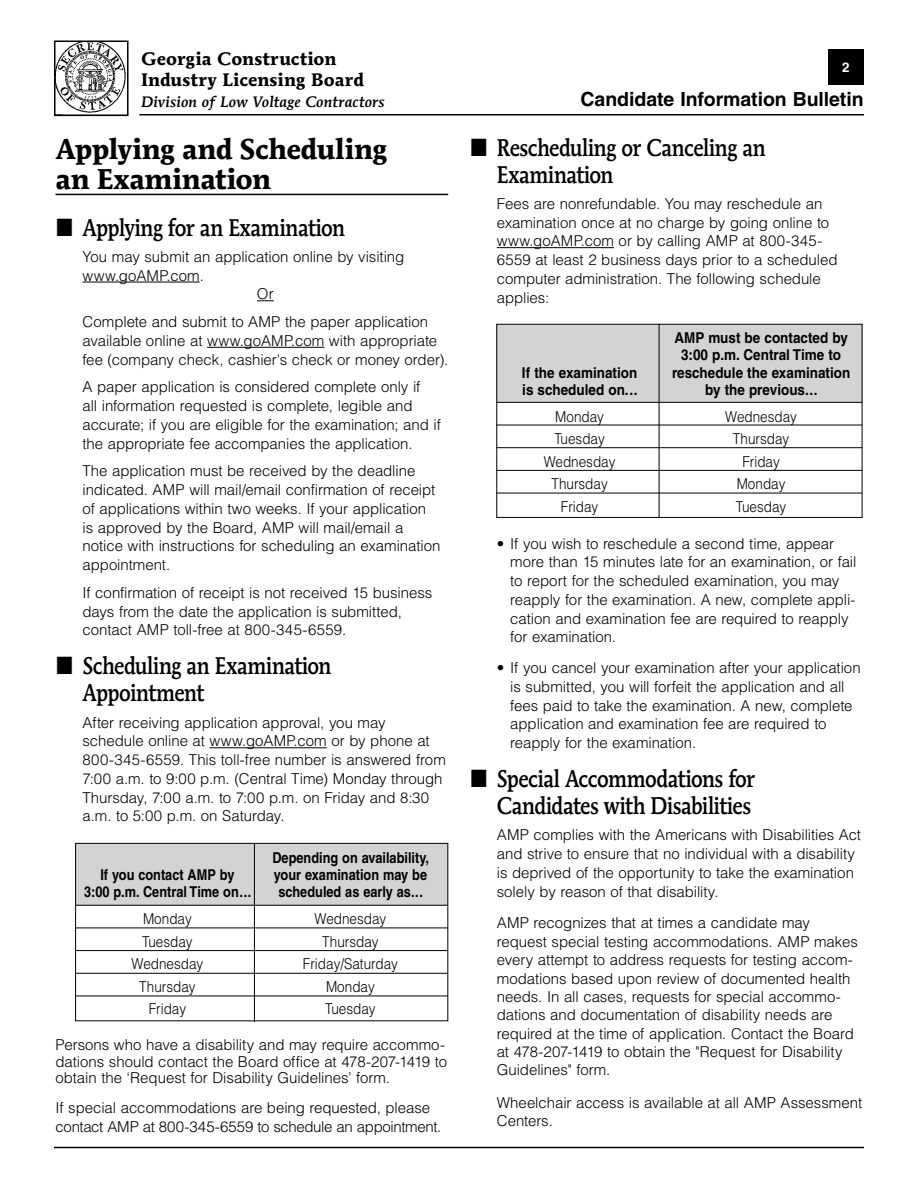
<style>
.page{position:relative;width:918px;height:1188px;background:#fff}
.page>*{position:absolute;margin:0;border:0;box-sizing:border-box;transform-origin:0 0}
.t1{font:700 28.5px/30px "Mendoza Roman";letter-spacing:-.02em;color:#000}
.t2{font:500 24px/27px "Mendoza Roman";letter-spacing:-.02em;color:#000;scale:.85 1}
.t3{font:700 19.5px "Helvetica";letter-spacing:-.005em;color:#000}
.t4{font:700 18px/21px "Mendoza Roman";letter-spacing:.005em;color:#000}
.t5{font:300 15px/18.8px "Helvetica";letter-spacing:-.005em;color:#000}
.t6{font:300 15px "Helvetica";letter-spacing:-.005em;color:#000;scale:.9 1}
.t7{font:700 15px/17.2px "Helvetica";color:#000;text-align:center;scale:.9 1}
.t8{font:700 15px "Helvetica";color:#000;scale:.85 1}
.t9{font:italic 500 15px "Mendoza Roman";letter-spacing:.005em;color:#000}
.t10{font:700 13.5px "Helvetica";color:#fff}
</style>
<div class="page">
<img style="left:57px;top:43px;width:69px;height:70px">
<div style="left:54px;top:40px;width:75px;height:76px;border:2px solid #000"></div>
<hr style="left:140px;top:114px;width:724px;height:2px;background:#000">
<div style="left:828px;top:49px;width:36px;height:36px;background:#000"></div>
<hr style="left:54px;top:1147px;width:810px;height:1px;background:#000">
<hr style="left:56px;top:194px;width:392px;height:1px;background:#000">
<hr style="left:82px;top:282px;width:118px;height:1px;background:#000">
<svg style="left:257px;top:300px;width:17px;height:1px"></svg>
<hr style="left:207px;top:347px;width:117px;height:1px;background:#000">
<hr style="left:210px;top:747px;width:117px;height:1px;background:#000">
<div style="left:75px;top:843px;width:373px;height:62px;background:#d1d3d4"></div>
<div style="left:75px;top:843px;width:373px;height:178px;border:1px solid #000"></div>
<hr style="left:75px;top:905px;width:373px;height:1px;background:#000">
<hr style="left:75px;top:928px;width:373px;height:1px;background:#000">
<hr style="left:75px;top:950px;width:373px;height:1px;background:#000">
<hr style="left:75px;top:973px;width:373px;height:1px;background:#000">
<hr style="left:75px;top:996px;width:373px;height:1px;background:#000">
<hr style="left:254px;top:844px;width:1px;height:178px;background:#000">
<hr style="left:497px;top:247px;width:117px;height:1px;background:#000">
<div style="left:496px;top:324px;width:366px;height:78px;background:#d1d3d4"></div>
<div style="left:496px;top:324px;width:366px;height:194px;border:1px solid #000"></div>
<hr style="left:496px;top:402px;width:366px;height:1px;background:#000">
<hr style="left:496px;top:425px;width:366px;height:1px;background:#000">
<hr style="left:496px;top:447px;width:366px;height:1px;background:#000">
<hr style="left:496px;top:470px;width:366px;height:1px;background:#000">
<hr style="left:496px;top:493px;width:366px;height:1px;background:#000">
<hr style="left:659px;top:324px;width:1px;height:193px;background:#000">
<p class="t4" style="left:141px;top:48px;width:225px">Georgia Construction<br>Industry Licensing Board</p>
<p class="t9" style="left:141px;top:92px;width:245px">Division of Low Voltage Contractors</p>
<h3 class="t3" style="left:581px;top:88px;width:285px">Candidate Information Bulletin</h3>
<p class="t10" style="left:842px;top:59px;width:9px">2</p>
<h1 class="t1" style="left:56px;top:134px;width:334px">Applying and Scheduling an Examination</h1>
<h2 class="t2" style="left:83px;top:214px;width:310px">Applying for an Examination</h2>
<p class="t5" style="left:82px;top:247px;width:323px">You may submit an application online by visiting</p>
<p class="t5" style="left:82px;top:266px;width:120px">www.goAMP.com.</p>
<p class="t5" style="left:257px;top:284px;width:18px">Or</p>
<p class="t5" style="left:82px;top:312px;width:364px">Complete and submit to AMP the paper application available online at www.goAMP.com with appropriate fee (company check, cashier’s check or money order).</p>
<p class="t5" style="left:82px;top:377px;width:360px">A paper application is considered complete only if<br>all information requested is complete, legible and accurate; if you are eligible for the examination; and if the appropriate fee accompanies the application.</p>
<p class="t5" style="left:82px;top:461px;width:360px">The application must be received by the deadline indicated. AMP will mail/email confirmation of receipt of applications within two weeks. If your application is approved by the Board, AMP will mail/email a notice with instructions for scheduling an examination appointment.</p>
<p class="t5" style="left:82px;top:583px;width:352px">If confirmation of receipt is not received 15 business days from the date the application is submitted, contact AMP toll-free at 800-345-6559.</p>
<h2 class="t2" style="left:83px;top:652px;width:294px">Scheduling an Examination<br>Appointment</h2>
<p class="t5" style="left:82px;top:713px;width:365px">After receiving application approval, you may schedule online at www.goAMP.com or by phone at 800-345-6559. This toll-free number is answered from 7:00 a. m. to 9:00 p. m. (Central Time) Monday through Thursday, 7:00 a. m. to 7:00 p. m. on Friday and 8:30<br>a. m. to 5:00 p. m. on Saturday.</p>
<p class="t8" style="left:272px;top:848px;width:186px">Depending on availability,</p>
<p class="t8" style="left:100px;top:866px;width:159px">If you contact AMP by</p>
<p class="t8" style="left:274px;top:866px;width:182px">your examination may be</p>
<p class="t8" style="left:84px;top:883px;width:198px">3:00 p.m. Central Time on...</p>
<p class="t8" style="left:278px;top:883px;width:171px">scheduled as early as...</p>
<p class="t6" style="left:143px;top:910px;width:56px">Monday</p>
<p class="t6" style="left:315px;top:910px;width:81px">Wednesday</p>
<p class="t6" style="left:142px;top:932px;width:58px">Tuesday</p>
<p class="t6" style="left:322px;top:932px;width:64px">Thursday</p>
<p class="t6" style="left:132px;top:955px;width:81px">Wednesday</p>
<p class="t6" style="left:303px;top:955px;width:107px">Friday/Saturday</p>
<p class="t6" style="left:139px;top:977px;width:64px">Thursday</p>
<p class="t6" style="left:326px;top:977px;width:56px">Monday</p>
<p class="t6" style="left:149px;top:1000px;width:43px">Friday</p>
<p class="t6" style="left:325px;top:1000px;width:58px">Tuesday</p>
<p class="t5" style="left:56px;top:1036px;width:393px;line-height:16.5px">Persons who have a disability and may require accommo&shy;dations should contact the Board office at 478-207-1419 to obtain the ‘Request for Disability Guidelines’ form.</p>
<p class="t5" style="left:56px;top:1098px;width:384px">If special accommodations are being requested, please contact AMP at 800-345-6559 to schedule an appointment.</p>
<h2 class="t2" style="left:497px;top:133px;width:318px">Rescheduling or Canceling an<br>Examination</h2>
<p class="t5" style="left:497px;top:194px;width:342px">Fees are nonrefundable. You may reschedule an examination once at no charge by going online to www.goAMP.com or by calling AMP at 800-345- 6559 at least 2 business days prior to a scheduled computer administration. The following schedule applies:</p>
<p class="t7" style="left:674px;top:329px;width:194px">AMP must be contacted by<br>3:00 p.m. Central Time to</p>
<p class="t7" style="left:522px;top:363px;width:130px">If the examination</p>
<p class="t7" style="left:672px;top:363px;width:200px">reschedule the examination</p>
<p class="t7" style="left:522px;top:381px;width:130px">is scheduled on...</p>
<p class="t7" style="left:705px;top:381px;width:127px">by the previous...</p>
<p class="t6" style="left:555px;top:407px;width:56px">Monday</p>
<p class="t6" style="left:725px;top:407px;width:81px">Wednesday</p>
<p class="t6" style="left:554px;top:430px;width:58px">Tuesday</p>
<p class="t6" style="left:733px;top:430px;width:64px">Thursday</p>
<p class="t6" style="left:544px;top:452px;width:81px">Wednesday</p>
<p class="t6" style="left:742px;top:452px;width:43px">Friday</p>
<p class="t6" style="left:552px;top:475px;width:64px">Thursday</p>
<p class="t6" style="left:737px;top:475px;width:56px">Monday</p>
<p class="t6" style="left:561px;top:497px;width:43px">Friday</p>
<p class="t6" style="left:736px;top:497px;width:58px">Tuesday</p>
<p class="t5" style="left:510px;top:533px;width:348px;text-indent:-13px">• If you wish to reschedule a second time, appear more than 15 minutes late for an examination, or fail to report for the scheduled examination, you may reapply for the examination. A new, complete appli&shy;cation and examination fee are required to reapply for examination.</p>
<p class="t5" style="left:510px;top:658px;width:352px;text-indent:-14px">• If you cancel your examination after your application is submitted, you will forfeit the application and all fees paid to take the examination. A new, complete application and examination fee are required to reapply for the examination.</p>
<h2 class="t2" style="left:497px;top:765px;width:306px">Special Accommodations for<br>Candidates with Disabilities</h2>
<p class="t5" style="left:497px;top:825px;width:366px">AMP complies with the Americans with Disabilities Act and strive to ensure that no individual with a disability is deprived of the opportunity to take the examination solely by reason of that disability.</p>
<p class="t5" style="left:497px;top:913px;width:363px">AMP recognizes that at times a candidate may request special testing accommodations. AMP makes every attempt to address requests for testing accom&shy;modations based upon review of documented health needs. In all cases, requests for special accommo&shy;dations and documentation of disability needs are required at the time of application. Contact the Board at 478-207-1419 to obtain the "Request for Disability Guidelines" form.</p>
<p class="t5" style="left:497px;top:1093px;width:367px">Wheelchair access is available at all AMP Assessment<br>Centers.</p>
</div>
